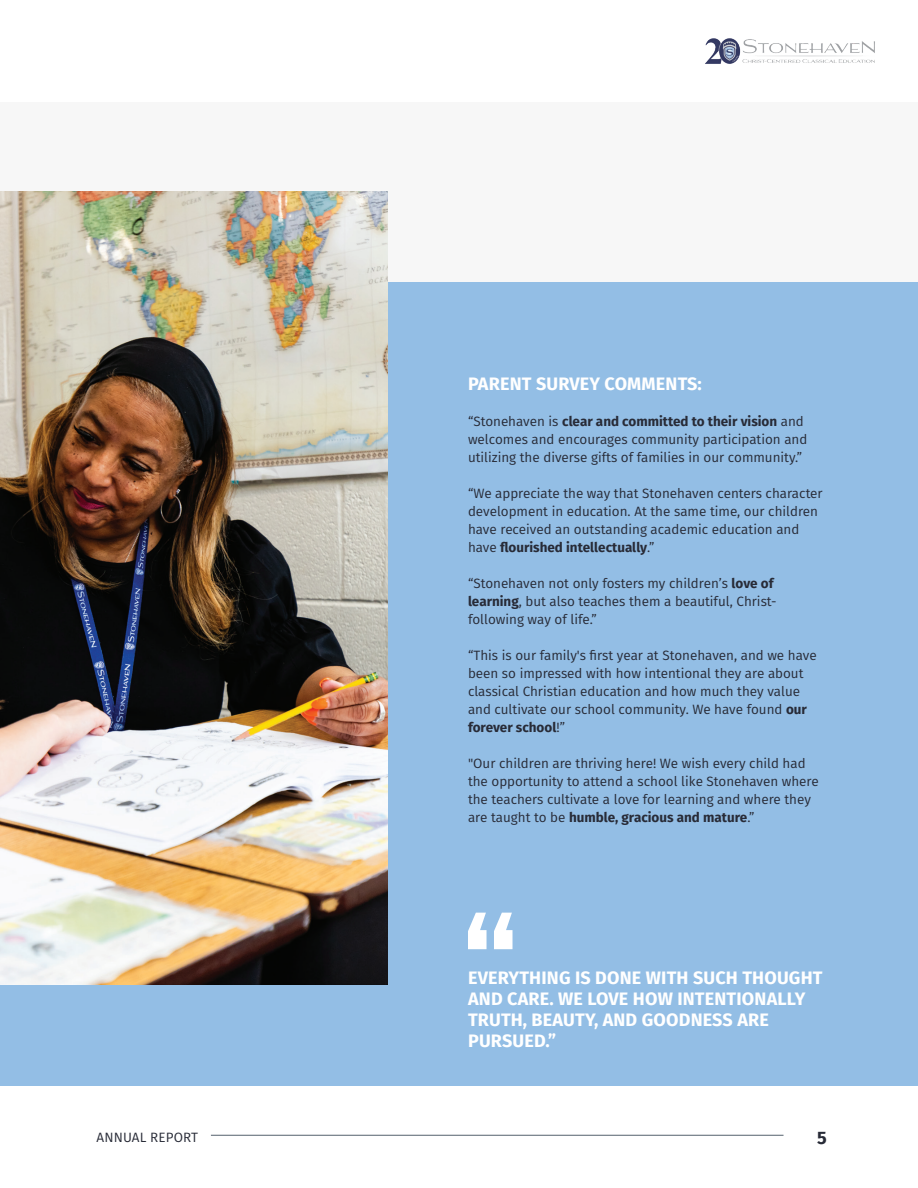
<style>
.page{position:relative;width:918px;height:1188px;background:#fff}
.page>*{position:absolute;margin:0;border:0;box-sizing:border-box;transform-origin:0 0}
.t1{font:700 18px/21px "Fira Sans";letter-spacing:.01em;color:#fff}
.t2{font:700 18px "Fira Sans";color:#282b37}
.t3{font:13.5px/18px "Fira Sans";color:#282b37}
.s1{font-weight:700}
</style>
<div class="page">
<div style="left:0;top:102px;width:918px;height:984px;background:#f7f7f7"></div>
<div style="left:0;top:282px;width:918px;height:804px;background:#93bee5"></div>
<img style="left:0;top:192px;width:388px;height:792px">
<svg style="left:468px;top:913px;width:45px;height:36px"></svg>
<hr style="left:211px;top:1135px;width:573px;height:1px;background:#54616d">
<img style="left:705px;top:38px;width:170px;height:26px">
<h1 class="t1" style="left:468px;top:372px;width:235px">PARENT SURVEY COMMENTS:</h1>
<p class="t3" style="left:468px;top:412px;width:341px">“Stonehaven is <span class="s1">clear and committed to their vision</span> and welcomes and encourages community participation and utilizing the diverse gifts of families in our community.”</p>
<p class="t3" style="left:468px;top:484px;width:356px">“We appreciate the way that Stonehaven centers character development in education. At the same time, our children have received an outstanding academic education and have <span class="s1">flourished intellectually</span>.”</p>
<p class="t3" style="left:468px;top:574px;width:310px">“Stonehaven not only fosters my children’s <span class="s1">love of learning</span>, but also teaches them a beautiful, Christ&shy;following way of life.”</p>
<p class="t3" style="left:468px;top:646px;width:350px">“This is our family's first year at Stonehaven, and we have been so impressed with how intentional they are about classical Christian education and how much they value and cultivate our school community. We have found <span class="s1">our forever school</span>!”</p>
<p class="t3" style="left:468px;top:754px;width:352px">"Our children are thriving here! We wish every child had the opportunity to attend a school like Stonehaven where the teachers cultivate a love for learning and where they are taught to be <span class="s1">humble, gracious and mature</span>.”</p>
<h1 class="t1" style="left:468px;top:966px;width:356px">EVERYTHING IS DONE WITH SUCH THOUGHT<br>AND CARE. WE LOVE HOW INTENTIONALLY<br>TRUTH, BEAUTY, AND GOODNESS ARE<br>PURSUED.”</h1>
<p class="t3" style="left:97px;top:1128px;width:103px">ANNUAL REPORT</p>
<h1 class="t2" style="left:817px;top:1122px;width:11px">5</h1>
</div>
